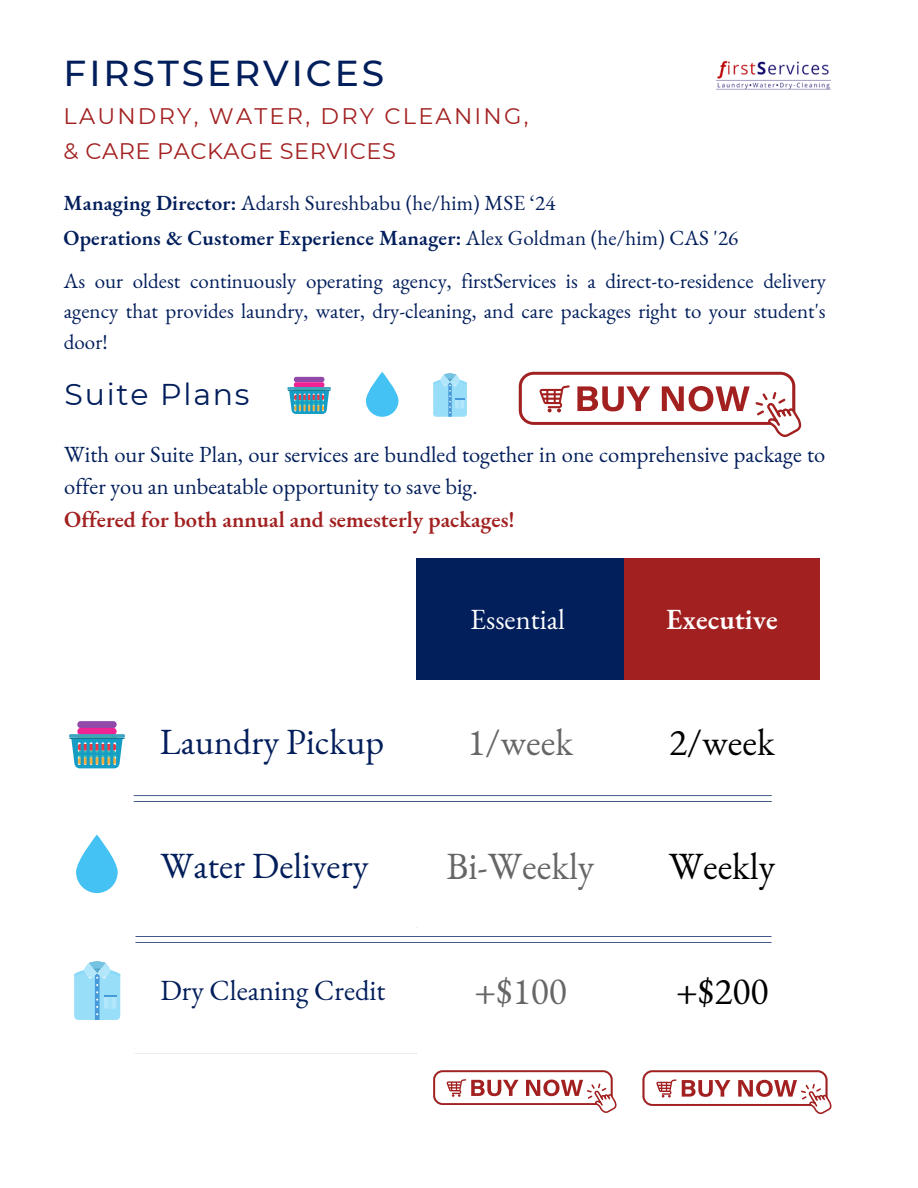
<style>
.page{position:relative;width:918px;height:1188px;background:#fff}
.page>*{position:absolute;margin:0;border:0;box-sizing:border-box;transform-origin:0 0}
.t1{font:37.5px "EB Garamond";color:#666}
.t2{font:37.5px "EB Garamond";color:#000}
.t3{font:36px "EB Garamond";color:#021e5b}
.t4{font:500 36px "Montserrat";letter-spacing:.08em;color:#021e5b}
.t5{font:30px "Montserrat";letter-spacing:.06em;color:#021e5b}
.t6{font:28.5px "EB Garamond";color:#021e5b}
.t7{font:28.5px "EB Garamond";color:#fff}
.t8{font:600 28.5px "EB Garamond";color:#fff}
.t9{font:22.5px/32.7px "EB Garamond";color:#021e5b}
.t10{font:600 22.5px "EB Garamond";color:#a22020}
.t11{font:22.5px "Montserrat";letter-spacing:.1em;color:#a22020}
.t12{font:22.5px "Montserrat";letter-spacing:.02em;color:#a22020}
.t13{font:21px/30.3px "EB Garamond";color:#021e5b;text-align:justify}
.t14{font:600 21px "EB Garamond";letter-spacing:.01em;color:#021e5b}
.s1{font-weight:600}
.s2{font-weight:400}
</style>
<div class="page">
<img style="left:716px;top:60px;width:115px;height:30px">
<div style="left:416px;top:558px;width:209px;height:122px;background:#021e5b"></div>
<div style="left:624px;top:558px;width:196px;height:122px;background:#a22020"></div>
<svg style="left:433px;top:1070px;width:184px;height:43px"></svg>
<svg style="left:643px;top:1070px;width:188px;height:44px"></svg>
<svg style="left:366px;top:372px;width:33px;height:45px"></svg>
<div style="left:294px;top:377px;width:30px;height:5px;background:#9149aa;border-radius:2px"></div>
<div style="left:294px;top:382px;width:30px;height:6px;background:#ef2393;border-radius:2px"></div>
<svg style="left:289px;top:391px;width:40px;height:23px"></svg>
<hr style="left:288px;top:390px;width:43px;height:1px;background:#117796">
<hr style="left:287px;top:387px;width:44px;height:3px;background:#3ea5c1">
<svg style="left:433px;top:373px;width:34px;height:44px"></svg>
<div style="left:77px;top:721px;width:40px;height:7px;background:#9149aa;border-radius:3px"></div>
<div style="left:77px;top:728px;width:40px;height:7px;background:#ef2393;border-radius:3px"></div>
<svg style="left:71px;top:739px;width:52px;height:29px;background:#59a3b5"></svg>
<hr style="left:69px;top:738px;width:56px;height:1px;background:#117796">
<svg style="left:69px;top:734px;width:56px;height:4px"></svg>
<svg style="left:76px;top:835px;width:42px;height:58px;fill:#43c2f3"></svg>
<svg style="left:74px;top:961px;width:46px;height:59px;background:#9fdbf6"></svg>
<svg style="left:519px;top:372px;width:282px;height:65px"></svg>
<hr style="left:135px;top:936px;width:637px;height:1px;background:#021e5b">
<hr style="left:135px;top:942px;width:637px;height:1px;background:#021e5b">
<hr style="left:134px;top:795px;width:638px;height:1px;background:#021e5b">
<hr style="left:134px;top:801px;width:638px;height:1px;background:#021e5b">
<p class="t4" style="left:64px;top:51px;width:322px">FIRSTSERVICES</p>
<p class="t11" style="left:64px;top:102px;width:466px">LAUNDRY, WATER, DRY CLEANING,</p>
<p class="t12" style="left:64px;top:138px;width:334px">&amp; CARE PACKAGE SERVICES</p>
<p class="t13" style="left:64px;top:188px;width:493px"><span class="s1">Managing Director:</span> Adarsh Sureshbabu (he/him) MSE ‘24</p>
<p class="t14" style="left:64px;top:224px;width:676px">Operations &amp; Customer Experience Manager: <span class="s2">Alex Goldman (he/him) CAS '26</span></p>
<p class="t13" style="left:64px;top:266px;width:763px">As our oldest continuously operating agency, firstServices is a direct-to-residence delivery agency that provides laundry, water, dry-cleaning, and care packages right to your student's door!</p>
<p class="t5" style="left:65px;top:376px;width:187px">Suite Plans</p>
<p class="t9" style="left:64px;top:437px;width:763px">With our Suite Plan, our services are bundled together in one comprehensive package to offer you an unbeatable opportunity to save big.</p>
<p class="t10" style="left:64px;top:504px;width:452px">Offered for both annual and semesterly packages!</p>
<p class="t7" style="left:470px;top:600px;width:96px">Essential</p>
<p class="t8" style="left:666px;top:600px;width:113px">Executive</p>
<p class="t3" style="left:160px;top:718px;width:226px">Laundry Pickup</p>
<p class="t1" style="left:468px;top:717px;width:107px">1/week</p>
<p class="t2" style="left:669px;top:717px;width:107px">2/week</p>
<p class="t3" style="left:160px;top:842px;width:210px">Water Delivery</p>
<p class="t1" style="left:446px;top:841px;width:150px">Bi-Weekly</p>
<p class="t2" style="left:669px;top:841px;width:108px">Weekly</p>
<p class="t6" style="left:160px;top:971px;width:227px">Dry Cleaning Credit</p>
<p class="t1" style="left:474px;top:966px;width:94px">+$100</p>
<p class="t2" style="left:676px;top:966px;width:94px">+$200</p>
</div>
